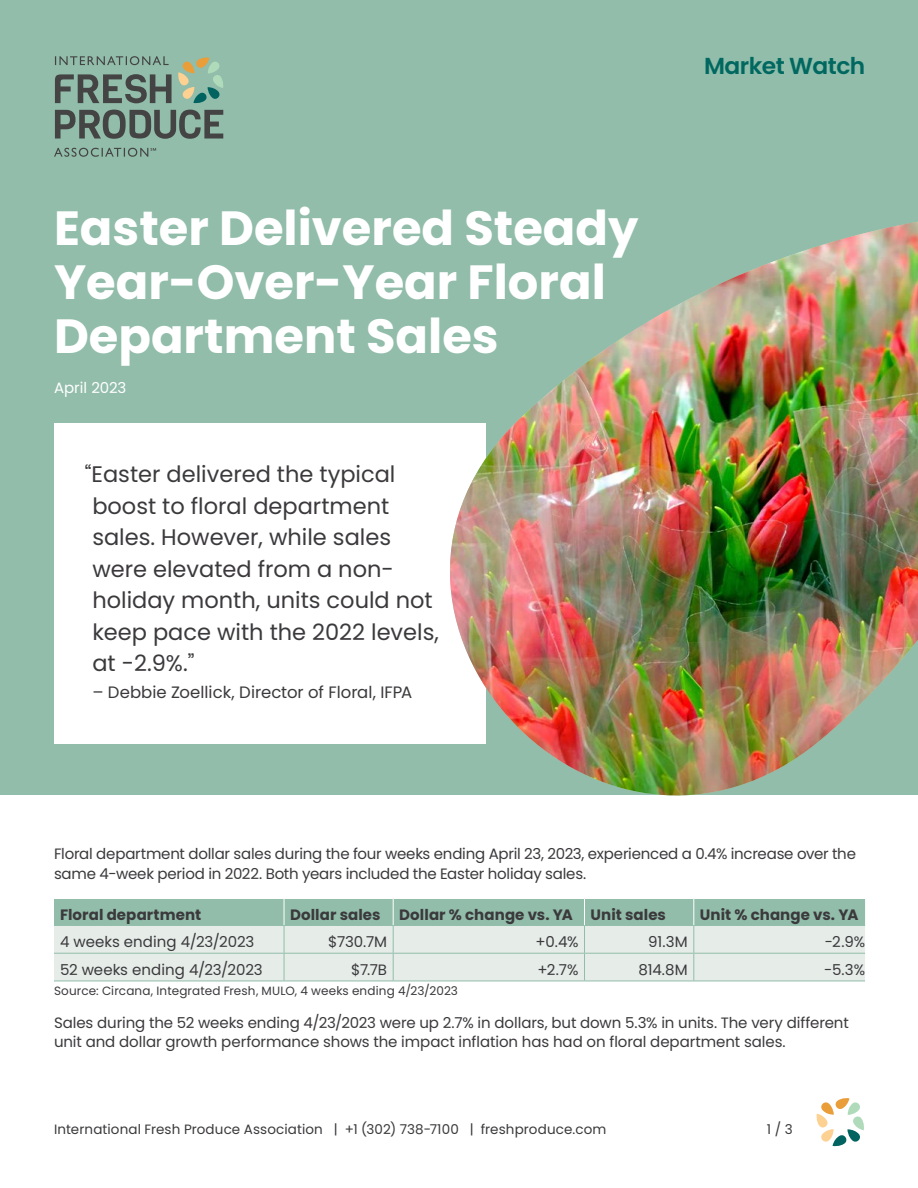
<style>
.page{position:relative;width:918px;height:1188px;background:#fff}
.page>*{position:absolute;margin:0;border:0;box-sizing:border-box;transform-origin:0 0}
.t1{font:700 48px/54px "Poppins";color:#fff}
.t2{font:600 23.1px "Poppins";letter-spacing:-.025em;color:#006860}
.t3{font:22.5px/31.5px "Poppins";color:#3b393c}
.t4{font:16.5px "Poppins";color:#3b393c}
.Body{font:15px/19.5px "Poppins";letter-spacing:-.01em;color:#3b393c}
.Body-2{font:700 15px "Poppins";letter-spacing:.005em;color:#3b393c}
.Body-3{font:15px "Poppins";letter-spacing:-.005em;color:#fff}
.t5{font:13.5px "Poppins";letter-spacing:.01em;color:#3b393c}
.disclaimer{font:12px "Poppins";letter-spacing:.015em;color:#3b393c}
</style>
<div class="page">
<svg style="left:817px;top:1098px;width:47px;height:48px"></svg>
<div style="left:0;top:0;width:918px;height:795px;background:#91bdaa"></div>
<div style="left:54px;top:423px;width:432px;height:321px;background:#fff"></div>
<hr style="left:54px;top:981px;width:230px;height:1px;background:#91bdaa">
<hr style="left:284px;top:981px;width:109px;height:1px;background:#91bdaa">
<hr style="left:393px;top:981px;width:192px;height:1px;background:#91bdaa">
<hr style="left:585px;top:981px;width:109px;height:1px;background:#91bdaa">
<hr style="left:694px;top:981px;width:171px;height:1px;background:#91bdaa">
<svg style="left:54px;top:899px;width:811px;height:82px;background:#d5e3dd"></svg>
<svg style="left:54px;top:56px;width:169px;height:101px"></svg>
<svg style="left:314px;top:221px;width:604px;height:702px"></svg>
<img style="left:399px;top:222px;width:519px;height:597px">
<h1 class="t1" style="left:54px;top:201px;width:586px">Easter Delivered Steady<br>Year-Over-Year Floral<br>Department Sales</h1>
<p class="Body-3" style="left:54px;top:379px;width:74px">April 2023</p>
<p class="t3" style="left:92px;top:459px;width:348px;text-indent:-8px">“Easter delivered the typical boost to floral department sales. However, while sales were elevated from a non&shy;holiday month, units could not keep pace with the 2022 levels, at -2.9%.”</p>
<p class="t4" style="left:92px;top:683px;width:322px">– Debbie Zoellick, Director of Floral, IFPA</p>
<p class="t2" style="left:704px;top:52px;width:163px">Market Watch</p>
<p class="Body" style="left:54px;top:844px;width:803px">Floral department dollar sales during the four weeks ending April 23, 2023, experienced a 0.4% increase over the same 4-week period in 2022. Both years included the Easter holiday sales.</p>
<p class="Body-2" style="left:60px;top:906px;width:143px">Floral department</p>
<p class="Body-2" style="left:290px;top:906px;width:92px">Dollar sales</p>
<p class="Body-2" style="left:399px;top:906px;width:175px">Dollar % change vs. YA</p>
<p class="Body-2" style="left:591px;top:906px;width:77px">Unit sales</p>
<p class="Body-2" style="left:700px;top:906px;width:160px">Unit % change vs. YA</p>
<p class="Body" style="left:60px;top:932px;width:196px">4 weeks ending 4/23/2023</p>
<p class="Body" style="left:328px;top:932px;width:60px">$730.7M</p>
<p class="Body" style="left:536px;top:932px;width:44px">+0.4%</p>
<p class="Body" style="left:648px;top:932px;width:41px">91.3M</p>
<p class="Body" style="left:825px;top:932px;width:42px">-2.9%</p>
<p class="Body" style="left:60px;top:960px;width:204px">52 weeks ending 4/23/2023</p>
<p class="Body" style="left:351px;top:960px;width:37px">$7.7B</p>
<p class="Body" style="left:538px;top:960px;width:42px">+2.7%</p>
<p class="Body" style="left:638px;top:960px;width:51px">814.8M</p>
<p class="Body" style="left:824px;top:960px;width:42px">-5.3%</p>
<p class="disclaimer" style="left:54px;top:984px;width:405px">Source: Circana, Integrated Fresh, MULO, 4 weeks ending 4/23/2023</p>
<p class="Body" style="left:54px;top:1013px;width:796px">Sales during the 52 weeks ending 4/23/2023 were up 2.7% in dollars, but down 5.3% in units. The very different unit and dollar growth performance shows the impact inflation has had on floral department sales.</p>
<p class="t5" style="left:54px;top:1121px;width:554px">International Fresh Produce Association | +1 (302) 738-7100 | freshproduce.com</p>
<p class="t5" style="left:767px;top:1121px;width:27px">1 / 3</p>
</div>
